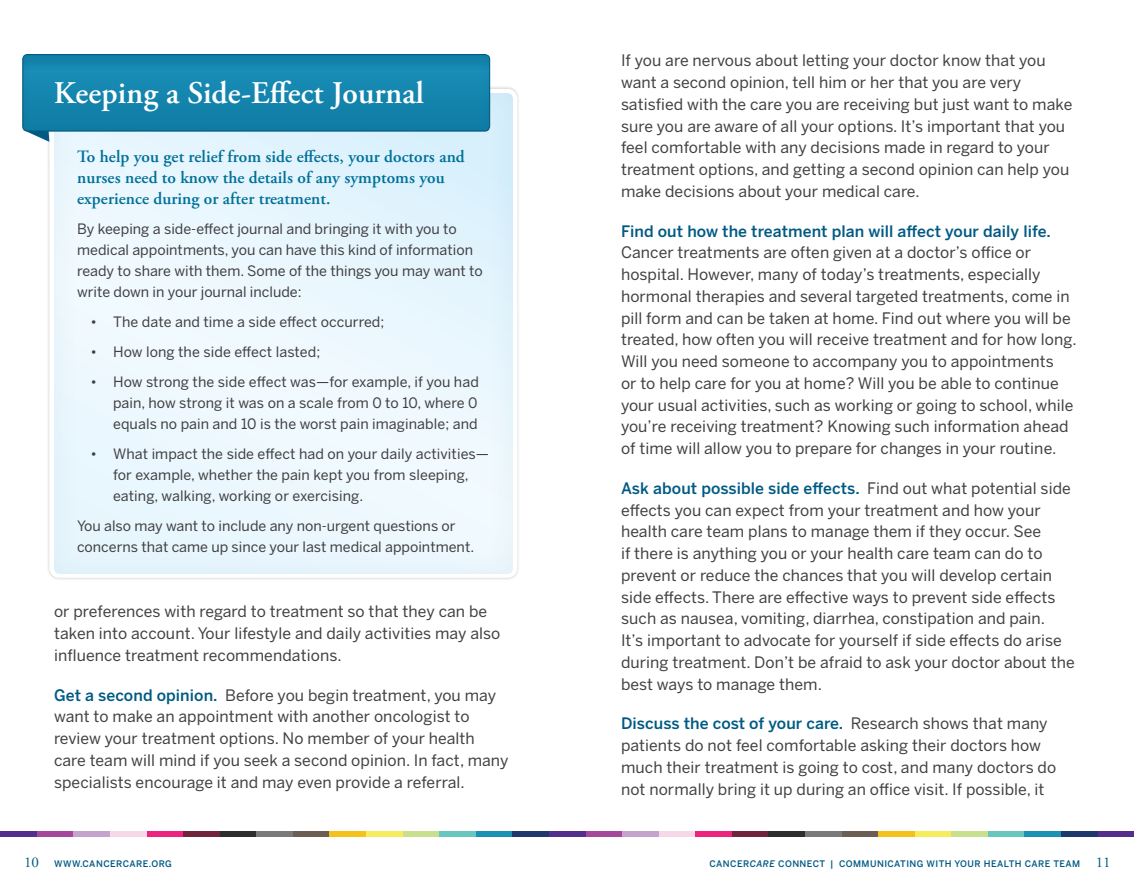
<style>
.page{position:relative;width:1134px;height:891px;background:#fff}
.page>*{position:absolute;margin:0;border:0;box-sizing:border-box;transform-origin:0 0}
.t1{font:600 31.5px "Adobe Garamond Pro";letter-spacing:.005em;color:#fff}
.t2{font:600 17.25px/21px "Adobe Garamond Pro";letter-spacing:.005em;color:#007098}
.t3{font:15.75px/21.8px "Benton Sans";letter-spacing:.005em;color:#414042}
.t4{font:500 15.75px "Benton Sans";letter-spacing:.005em;color:#005a84}
.t5{font:14.25px/21px "Benton Sans";color:#414042}
.t6{font:500 9px "Benton Sans";letter-spacing:.05em;color:#005a84}
.s1{font-weight:500;color:#005a84}
.s2{font-family:"Adobe Garamond Pro";font-weight:400;font-size:15px}
.s3{font-style:italic}
</style>
<div class="page">
<div style="left:549px;top:832px;width:18px;height:5px;background:#532e8c"></div>
<div style="left:512px;top:832px;width:37px;height:5px;background:#1f396c"></div>
<div style="left:476px;top:832px;width:36px;height:5px;background:#1b91b4"></div>
<div style="left:439px;top:832px;width:37px;height:5px;background:#67c6bd"></div>
<div style="left:402px;top:832px;width:37px;height:5px;background:#c8df8e"></div>
<div style="left:366px;top:832px;width:36px;height:5px;background:#f6ed5d"></div>
<div style="left:329px;top:832px;width:37px;height:5px;background:#f5c21d"></div>
<div style="left:293px;top:832px;width:36px;height:5px;background:#6d5e55"></div>
<div style="left:256px;top:832px;width:37px;height:5px;background:#7a7a7a"></div>
<div style="left:219px;top:832px;width:37px;height:5px;background:#2e2e2d"></div>
<div style="left:183px;top:832px;width:36px;height:5px;background:#6f233d"></div>
<div style="left:146px;top:832px;width:37px;height:5px;background:#ed247e"></div>
<div style="left:110px;top:832px;width:36px;height:5px;background:#f7d8e8"></div>
<div style="left:73px;top:832px;width:37px;height:5px;background:#c5a3cd"></div>
<div style="left:37px;top:832px;width:36px;height:5px;background:#a5489b"></div>
<div style="left:0;top:832px;width:37px;height:5px;background:#532e8c"></div>
<div style="left:1097px;top:832px;width:37px;height:5px;background:#532e8c"></div>
<div style="left:1061px;top:832px;width:36px;height:5px;background:#1f396c"></div>
<div style="left:1024px;top:832px;width:37px;height:5px;background:#1b91b4"></div>
<div style="left:988px;top:832px;width:36px;height:5px;background:#67c6bd"></div>
<div style="left:951px;top:832px;width:37px;height:5px;background:#c8df8e"></div>
<div style="left:915px;top:832px;width:36px;height:5px;background:#f6ed5d"></div>
<div style="left:878px;top:832px;width:37px;height:5px;background:#f5c21d"></div>
<div style="left:841px;top:832px;width:37px;height:5px;background:#6d5e55"></div>
<div style="left:805px;top:832px;width:36px;height:5px;background:#7a7a7a"></div>
<div style="left:768px;top:832px;width:37px;height:5px;background:#2e2e2d"></div>
<div style="left:732px;top:832px;width:36px;height:5px;background:#6f233d"></div>
<div style="left:695px;top:832px;width:37px;height:5px;background:#ed247e"></div>
<div style="left:658px;top:832px;width:37px;height:5px;background:#f7d8e8"></div>
<div style="left:622px;top:832px;width:36px;height:5px;background:#c5a3cd"></div>
<div style="left:585px;top:832px;width:37px;height:5px;background:#a5489b"></div>
<div style="left:567px;top:832px;width:18px;height:5px;background:#532e8c"></div>
<div style="left:52px;top:92px;width:462px;height:483px;background:#005a84;opacity:.06"></div>
<svg style="left:32px;top:134px;width:17px;height:8px"></svg>
<div style="left:20px;top:52px;width:470px;height:82px;background:#1484ac"></div>
<div style="left:22px;top:54px;width:468px;height:78px;border:1px solid #005a84;border-radius:5px"></div>
<h1 class="t1" style="left:54px;top:75px;width:372px">Keeping a Side-Effect Journal</h1>
<p class="t2" style="left:77px;top:146px;width:389px">To help you get relief from side effects, your doctors and nurses need to know the details of any symptoms you experience during or after treatment.</p>
<p class="t5" style="left:77px;top:218px;width:407px">By keeping a side-effect journal and bringing it with you to medical appointments, you can have this kind of information ready to share with them. Some of the things you may want to write down in your journal include:</p>
<p class="t5" style="left:91px;top:311px;width:295px">• The date and time a side effect occurred;</p>
<p class="t5" style="left:91px;top:341px;width:231px">• How long the side effect lasted;</p>
<p class="t5" style="left:113px;top:371px;width:367px;text-align:justify;text-indent:-23px">• How strong the side effect was—for example, if you had pain, how strong it was on a scale from 0 to 10, where 0 equals no pain and 10 is the worst pain imaginable; and</p>
<p class="t5" style="left:113px;top:443px;width:377px;text-indent:-23px">• What impact the side effect had on your daily activities— for example, whether the pain kept you from sleeping, eating, walking, working or exercising.</p>
<p class="t5" style="left:77px;top:515px;width:399px">You also may want to include any non-urgent questions or concerns that came up since your last medical appointment.</p>
<p class="t3" style="left:54px;top:601px;width:448px">or preferences with regard to treatment so that they can be taken into account. Your lifestyle and daily activities may also influence treatment recommendations.</p>
<p class="t3" style="left:54px;top:684px;width:456px"><span class="s1">Get a second opinion.</span> Before you begin treatment, you may want to make an appointment with another oncologist to review your treatment options. No member of your health care team will mind if you seek a second opinion. In fact, many specialists encourage it and may even provide a referral.</p>
<p class="t3" style="left:621px;top:50px;width:453px">If you are nervous about letting your doctor know that you want a second opinion, tell him or her that you are very satisfied with the care you are receiving but just want to make sure you are aware of all your options. It’s important that you feel comfortable with any decisions made in regard to your treatment options, and getting a second opinion can help you make decisions about your medical care.</p>
<p class="t4" style="left:621px;top:222px;width:431px">Find out how the treatment plan will affect your daily life.</p>
<p class="t3" style="left:621px;top:242px;width:457px">Cancer treatments are often given at a doctor’s office or hospital. However, many of today’s treatments, especially hormonal therapies and several targeted treatments, come in pill form and can be taken at home. Find out where you will be treated, how often you will receive treatment and for how long.<br>Will you need someone to accompany you to appointments<br>or to help care for you at home? Will you be able to continue your usual activities, such as working or going to school, while you’re receiving treatment? Knowing such information ahead of time will allow you to prepare for changes in your routine.</p>
<p class="t3" style="left:621px;top:477px;width:455px"><span class="s1">Ask about possible side effects.</span> Find out what potential side effects you can expect from your treatment and how your health care team plans to manage them if they occur. See<br>if there is anything you or your health care team can do to prevent or reduce the chances that you will develop certain side effects. There are effective ways to prevent side effects such as nausea, vomiting, diarrhea, constipation and pain.<br>It’s important to advocate for yourself if side effects do arise during treatment. Don’t be afraid to ask your doctor about the best ways to manage them.</p>
<p class="t3" style="left:621px;top:713px;width:437px"><span class="s1">Discuss the cost of your care.</span> Research shows that many patients do not feel comfortable asking their doctors how much their treatment is going to cost, and many doctors do not normally bring it up during an office visit. If possible, it</p>
<p class="t6" style="left:24px;top:858px;width:40px"><span class="s2">10</span> www</p>
<p class="t6" style="left:80px;top:858px;width:11px">.cancercare</p>
<p class="t6" style="left:149px;top:858px;width:25px">.org</p>
<p class="t6" style="left:710px;top:858px;width:403px">CANCER<span class="s3">CARE</span> CONNECT | COMMUNICATING WITH YOUR HEALTH CARE TEAM <span class="s2">11</span></p>
</div>
